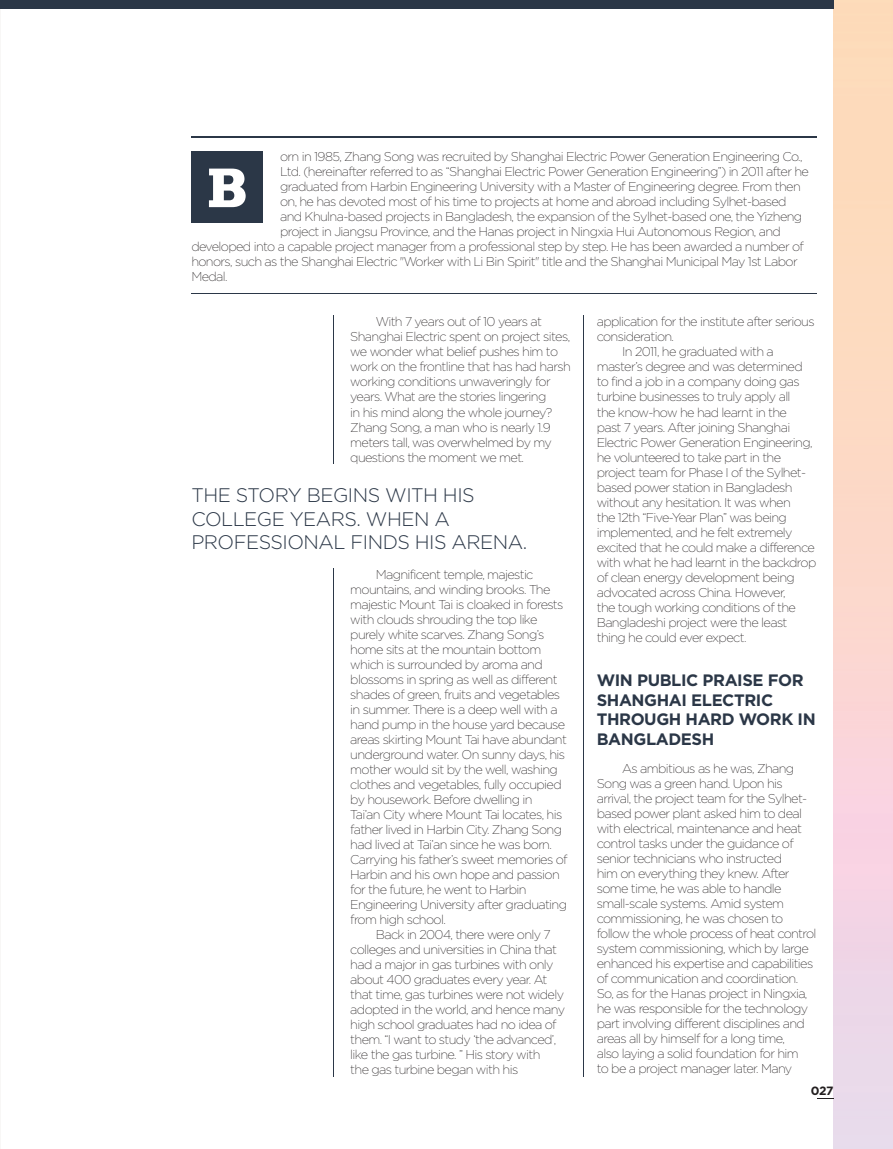
<style>
.page{position:relative;width:893px;height:1149px;background:#fff}
.page>*{position:absolute;margin:0;border:0;box-sizing:border-box;transform-origin:0 0}
.t1{font:900 55.8px "PF Centro Slab Pro";color:#fff}
.t2{font:300 19.65px/23.5px "Gotham";letter-spacing:-.025em;color:#2b3747}
.t3{font:700 16.5px/19.5px "Gotham";letter-spacing:-.025em;color:#2b3747}
.t4{font:200 12.75px/15px "Gotham";letter-spacing:-.05em;color:#231f20}
.t5{font:700 12px "Gotham";color:#231f20}
</style>
<div class="page">
<div style="left:0;top:0;width:834px;height:9px;background:#2b3747"></div>
<svg style="left:817px;top:1098px;width:17px;height:1px"></svg>
<hr style="left:191px;top:137px;width:625px;height:1px;background:#2b3747">
<hr style="left:191px;top:293px;width:625px;height:1px;background:#2b3747">
<div style="left:191px;top:151px;width:71px;height:71px;background:#2b3747"></div>
<hr style="left:584px;top:315px;width:1px;height:761px;background:#2b3747">
<hr style="left:333px;top:315px;width:1px;height:148px;background:#2b3747">
<hr style="left:333px;top:568px;width:1px;height:508px;background:#2b3747">
<p class="t4" style="left:280px;top:149px;width:524px">orn in 1985, Zhang Song was recruited by Shanghai Electric Power Generation Engineering Co.,</p>
<p class="t4" style="left:280px;top:164px;width:530px">Ltd. (hereinafter referred to as “Shanghai Electric Power Generation Engineering”) in 2011 after he</p>
<p class="t4" style="left:280px;top:179px;width:522px">graduated from Harbin Engineering University with a Master of Engineering degree. From then</p>
<p class="t4" style="left:280px;top:194px;width:508px">on, he has devoted most of his time to projects at home and abroad including Sylhet-based</p>
<p class="t4" style="left:280px;top:209px;width:524px">and Khulna-based projects in Bangladesh, the expansion of the Sylhet-based one, the Yizheng</p>
<p class="t4" style="left:280px;top:224px;width:502px">project in Jiangsu Province, and the Hanas project in Ningxia Hui Autonomous Region, and</p>
<p class="t4" style="left:191px;top:239px;width:614px">developed into a capable project manager from a professional step by step. He has been awarded a number of</p>
<p class="t4" style="left:191px;top:254px;width:608px">honors, such as the Shanghai Electric "Worker with Li Bin Spirit" title and the Shanghai Municipal May 1st Labor</p>
<p class="t4" style="left:191px;top:269px;width:38px">Medal.</p>
<h1 class="t1" style="left:207px;top:151px;width:43px">B</h1>
<p class="t4" style="left:350px;top:314px;width:222px;text-indent:26px">With 7 years out of 10 years at Shanghai Electric spent on project sites, we wonder what belief pushes him to work on the frontline that has had harsh working conditions unwaveringly for years. What are the stories lingering<br>in his mind along the whole journey?<br>Zhang Song, a man who is nearly 1.9 meters tall, was overwhelmed by my questions the moment we met.</p>
<h2 class="t2" style="left:191px;top:482px;width:337px">THE STORY BEGINS WITH HIS<br>COLLEGE YEARS. WHEN A<br>PROFESSIONAL FINDS HIS ARENA.</h2>
<p class="t4" style="left:350px;top:567px;width:219px;text-indent:26px">Magnificent temple, majestic mountains, and winding brooks. The majestic Mount Tai is cloaked in forests with clouds shrouding the top like purely white scarves. Zhang Song’s home sits at the mountain bottom which is surrounded by aroma and blossoms in spring as well as different shades of green, fruits and vegetables in summer. There is a deep well with a hand pump in the house yard because areas skirting Mount Tai have abundant underground water. On sunny days, his mother would sit by the well, washing clothes and vegetables, fully occupied by housework. Before dwelling in<br>Tai’an City where Mount Tai locates, his father lived in Harbin City. Zhang Song had lived at Tai’an since he was born.<br>Carrying his father’s sweet memories of Harbin and his own hope and passion for the future, he went to Harbin Engineering University after graduating from high school.</p>
<p class="t4" style="left:350px;top:926px;width:216px;text-indent:26px">Back in 2004, there were only 7 colleges and universities in China that had a major in gas turbines with only about 400 graduates every year. At that time, gas turbines were not widely adopted in the world, and hence many high school graduates had no idea of them. “I want to study ‘the advanced’, like the gas turbine. ” His story with<br>the gas turbine began with his</p>
<p class="t4" style="left:597px;top:314px;width:219px">application for the institute after serious</p>
<p class="t4" style="left:597px;top:329px;width:79px">consideration.</p>
<p class="t4" style="left:622px;top:344px;width:153px">In 2011, he graduated with a</p>
<p class="t4" style="left:597px;top:359px;width:207px">master’s degree and was determined</p>
<p class="t4" style="left:597px;top:374px;width:204px">to find a job in a company doing gas</p>
<p class="t4" style="left:597px;top:389px;width:195px">turbine businesses to truly apply all</p>
<p class="t4" style="left:597px;top:404px;width:192px">the know-how he had learnt in the</p>
<p class="t4" style="left:597px;top:419px;width:195px">past 7 years. After joining Shanghai</p>
<p class="t4" style="left:597px;top:434px;width:217px">Electric Power Generation Engineering,</p>
<p class="t4" style="left:597px;top:449px;width:186px">he volunteered to take part in the</p>
<p class="t4" style="left:597px;top:464px;width:211px">project team for Phase I of the Sylhet-</p>
<p class="t4" style="left:597px;top:479px;width:197px">based power station in Bangladesh</p>
<p class="t4" style="left:597px;top:494px;width:196px">without any hesitation. It was when</p>
<p class="t4" style="left:597px;top:509px;width:192px">the 12th “Five-Year Plan” was being</p>
<p class="t4" style="left:597px;top:524px;width:197px">implemented, and he felt extremely</p>
<p class="t4" style="left:597px;top:539px;width:220px">excited that he could make a difference</p>
<p class="t4" style="left:597px;top:554px;width:221px">with what he had learnt in the backdrop</p>
<p class="t4" style="left:597px;top:569px;width:200px">of clean energy development being</p>
<p class="t4" style="left:597px;top:584px;width:190px">advocated across China. However,</p>
<p class="t4" style="left:597px;top:599px;width:201px">the tough working conditions of the</p>
<p class="t4" style="left:597px;top:614px;width:192px">Bangladeshi project were the least</p>
<p class="t4" style="left:597px;top:629px;width:151px">thing he could ever expect.</p>
<p class="t3" style="left:597px;top:670px;width:220px">WIN PUBLIC PRAISE FOR<br>SHANGHAI ELECTRIC<br>THROUGH HARD WORK IN<br>BANGLADESH</p>
<p class="t4" style="left:597px;top:760px;width:221px;text-indent:26px">As ambitious as he was, Zhang Song was a green hand. Upon his arrival, the project team for the Sylhet&shy;based power plant asked him to deal with electrical, maintenance and heat control tasks under the guidance of senior technicians who instructed<br>him on everything they knew. After some time, he was able to handle small-scale systems. Amid system commissioning, he was chosen to follow the whole process of heat control system commissioning, which by large enhanced his expertise and capabilities of communication and coordination.<br>So, as for the Hanas project in Ningxia, he was responsible for the technology part involving different disciplines and areas all by himself for a long time,<br>also laying a solid foundation for him<br>to be a project manager later. Many</p>
<p class="t5" style="left:811px;top:1082px;width:24px">027</p>
</div>
